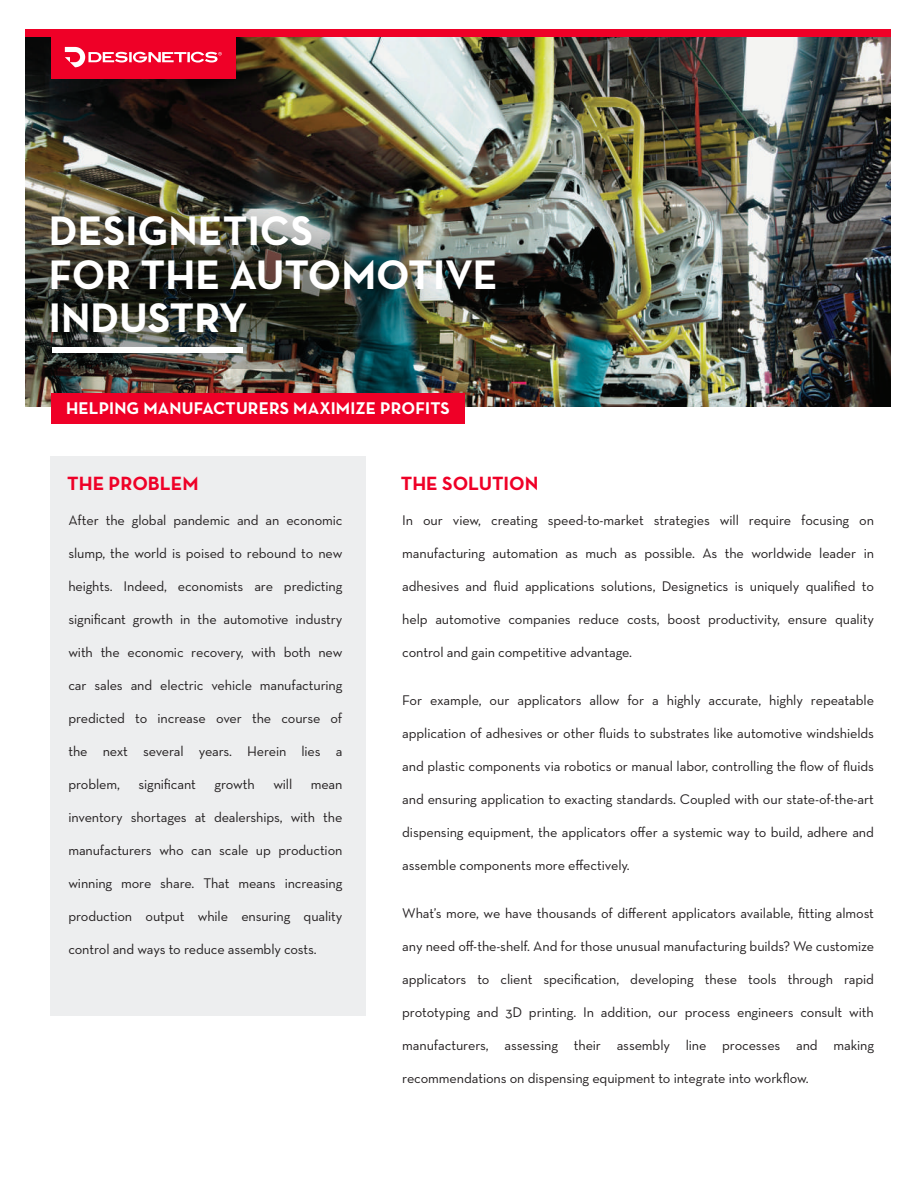
<style>
.page{position:relative;width:918px;height:1188px;background:#fff}
.page>*{position:absolute;margin:0;border:0;box-sizing:border-box;transform-origin:0 0}
.t1{font:700 42px/43.5px "Neutra Text";color:#fff}
.t2{font:700 19.5px "Neutra Text";color:#ef0027}
.t3{font:700 17.25px "Neutra Text";letter-spacing:.01em;color:#fff}
.t4{font:14.25px "Neutra Text";letter-spacing:-.01em;color:#231f20}
</style>
<div class="page">
<img style="left:25px;top:37px;width:866px;height:370px">
<img style="left:25px;top:167px;width:438px;height:201px">
<div style="left:50px;top:457px;width:316px;height:559px;background:#edeeef"></div>
<div style="left:25px;top:29px;width:866px;height:8px;background:#ef0027"></div>
<div style="left:51px;top:393px;width:413px;height:31px;background:#ef0027"></div>
<div style="left:52px;top:347px;width:190px;height:6px;background:#fff"></div>
<div style="left:51px;top:31px;width:185px;height:48px;background:#ef0027"></div>
<svg style="left:65px;top:47px;width:157px;height:20px"></svg>
<h1 class="t1" style="left:49px;top:208px;width:450px">DESIGNETICS<br>FOR THE AUTOMOTIVE<br>INDUSTRY</h1>
<p class="t3" style="left:66px;top:397px;width:385px">HELPING MANUFACTURERS MAXIMIZE PROFITS</p>
<h2 class="t2" style="left:67px;top:471px;width:133px">THE PROBLEM</h2>
<h2 class="t2" style="left:401px;top:471px;width:139px">THE SOLUTION</h2>
<p class="t4" style="left:68px;top:512px;width:276px">After the global pandemic and an economic</p>
<p class="t4" style="left:68px;top:545px;width:276px">slump, the world is poised to rebound to new</p>
<p class="t4" style="left:68px;top:578px;width:276px">heights. Indeed, economists are predicting</p>
<p class="t4" style="left:68px;top:611px;width:276px">significant growth in the automotive industry</p>
<p class="t4" style="left:68px;top:644px;width:276px">with the economic recovery, with both new</p>
<p class="t4" style="left:68px;top:677px;width:276px">car sales and electric vehicle manufacturing</p>
<p class="t4" style="left:68px;top:710px;width:276px">predicted to increase over the course of</p>
<p class="t4" style="left:68px;top:743px;width:276px">the next several years. Herein lies a</p>
<p class="t4" style="left:68px;top:776px;width:53px">problem,</p>
<p class="t4" style="left:138px;top:776px;width:59px">significant</p>
<p class="t4" style="left:214px;top:776px;width:42px">growth</p>
<p class="t4" style="left:273px;top:776px;width:20px">will</p>
<p class="t4" style="left:311px;top:776px;width:33px">mean</p>
<p class="t4" style="left:68px;top:809px;width:276px">inventory shortages at dealerships, with the</p>
<p class="t4" style="left:68px;top:842px;width:276px">manufacturers who can scale up production</p>
<p class="t4" style="left:68px;top:875px;width:276px">winning more share. That means increasing</p>
<p class="t4" style="left:68px;top:908px;width:276px">production output while ensuring quality</p>
<p class="t4" style="left:68px;top:941px;width:250px">control and ways to reduce assembly costs.</p>
<p class="t4" style="left:402px;top:511px;width:473px">In our view, creating speed-to-market strategies will require focusing on</p>
<p class="t4" style="left:402px;top:544px;width:473px">manufacturing automation as much as possible. As the worldwide leader in</p>
<p class="t4" style="left:402px;top:577px;width:473px">adhesives and fluid applications solutions, Designetics is uniquely qualified to</p>
<p class="t4" style="left:402px;top:610px;width:473px">help automotive companies reduce costs, boost productivity, ensure quality</p>
<p class="t4" style="left:402px;top:643px;width:231px">control and gain competitive advantage.</p>
<p class="t4" style="left:402px;top:691px;width:473px">For example, our applicators allow for a highly accurate, highly repeatable</p>
<p class="t4" style="left:402px;top:724px;width:473px">application of adhesives or other fluids to substrates like automotive windshields</p>
<p class="t4" style="left:402px;top:757px;width:473px">and plastic components via robotics or manual labor, controlling the flow of fluids</p>
<p class="t4" style="left:402px;top:790px;width:473px">and ensuring application to exacting standards. Coupled with our state-of-the-art</p>
<p class="t4" style="left:402px;top:823px;width:473px">dispensing equipment, the applicators offer a systemic way to build, adhere and</p>
<p class="t4" style="left:402px;top:856px;width:229px">assemble components more effectively.</p>
<p class="t4" style="left:402px;top:904px;width:473px">What’s more, we have thousands of different applicators available, fitting almost</p>
<p class="t4" style="left:402px;top:937px;width:473px">any need off-the-shelf. And for those unusual manufacturing builds? We customize</p>
<p class="t4" style="left:402px;top:970px;width:473px">applicators to client specification, developing these tools through rapid</p>
<p class="t4" style="left:402px;top:1003px;width:473px">prototyping and 3D printing. In addition, our process engineers consult with</p>
<p class="t4" style="left:402px;top:1036px;width:473px">manufacturers, assessing their assembly line processes and making</p>
<p class="t4" style="left:402px;top:1069px;width:408px">recommendations on dispensing equipment to integrate into workflow.</p>
</div>
